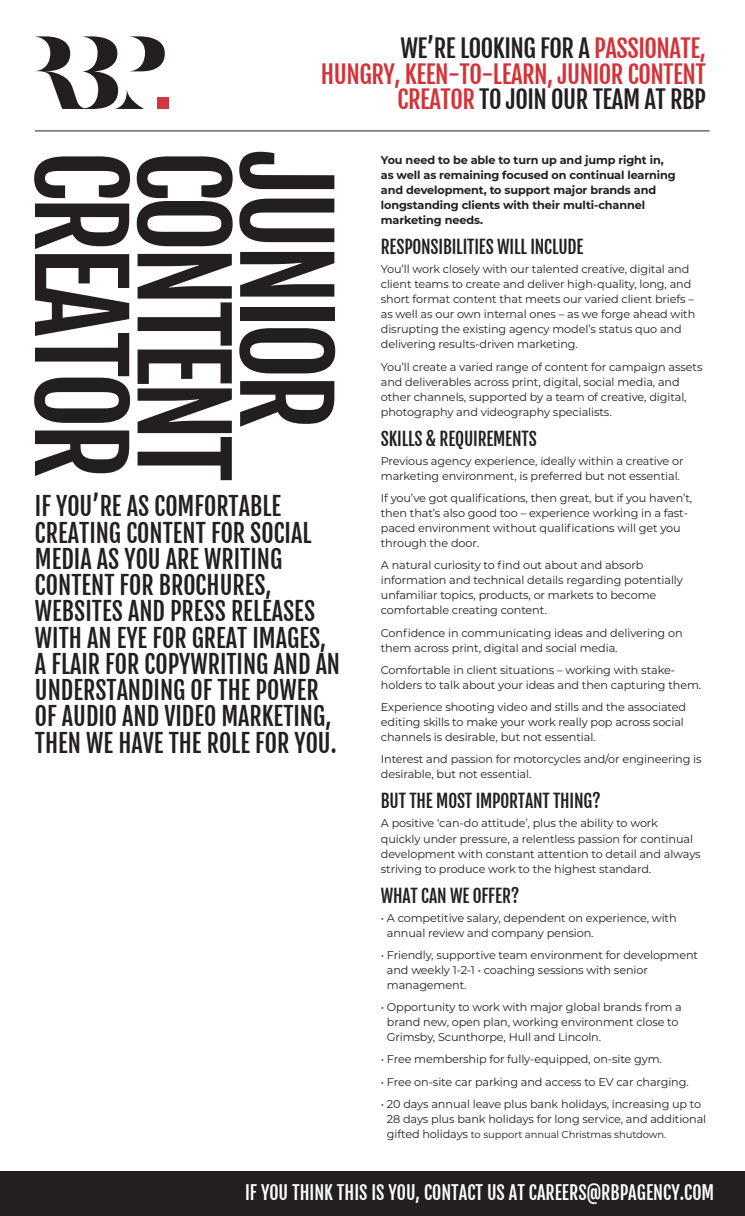
<style>
.page{position:relative;width:745px;height:1216px;background:#fff}
.page>*{position:absolute;margin:0;border:0;box-sizing:border-box;transform-origin:0 0}
.t1{font:112.88px "Fjalla One";letter-spacing:-.05em;color:#231f20}
.t2{font:25px/26.2px "Fjalla One";color:#231f20;scale:.96 1}
.t3{font:24.5px/25.6px "Fjalla One";letter-spacing:-.02em;color:#d43238;text-align:right}
.t4{font:18.75px "Fjalla One";color:#fff;scale:.96 1}
.t5{font:18.12px "Fjalla One";letter-spacing:-.01em;color:#231f20;scale:.96 1}
.t6{font:11.25px/15px "Montserrat";letter-spacing:-.01em;color:#231f20}
.t7{font:700 11.25px/15px "Montserrat";letter-spacing:-.01em;color:#231f20}
.t8{font:10px "Montserrat";letter-spacing:-.01em;color:#231f20}
.s1{color:#231f20}
.s2{font-size:11.25px}
</style>
<div class="page">
<hr style="left:35px;top:131px;width:674px;height:1px;background:#231f20">
<svg style="left:35px;top:36px;width:130px;height:73px"></svg>
<div style="left:157px;top:97px;width:12px;height:12px;background:#cf3842"></div>
<div style="left:0;top:1170px;width:744px;height:45px;background:#231f20"></div>
<p class="t3" style="left:321px;top:35px;width:386px"><span class="s1">WE’RE LOOKING FOR A</span> PASSIONATE,<br>HUNGRY, KEEN-TO-LEARN, JUNIOR CONTENT<br>CREATOR <span class="s1">TO JOIN OUR TEAM AT RBP</span></p>
<p class="t1" style="left:149px;top:151px;width:329px;rotate:90deg">CREATOR</p>
<p class="t1" style="left:251px;top:151px;width:332px;rotate:90deg">CONTENT</p>
<p class="t1" style="left:354px;top:151px;width:280px;rotate:90deg">JUNIOR</p>
<p class="t2" style="left:35px;top:493px;width:319px">IF YOU’RE AS COMFORTABLE<br>CREATING CONTENT FOR SOCIAL<br>MEDIA AS YOU ARE WRITING<br>CONTENT FOR BROCHURES,<br>WEBSITES AND PRESS RELEASES<br>WITH AN EYE FOR GREAT IMAGES,<br>A FLAIR FOR COPYWRITING AND AN<br>UNDERSTANDING OF THE POWER<br>OF AUDIO AND VIDEO MARKETING,<br>THEN WE HAVE THE ROLE FOR YOU.</p>
<p class="t7" style="left:380px;top:152px;width:296px">You need to be able to turn up and jump right in, as well as remaining focused on continual learning and development, to support major brands and longstanding clients with their multi-channel marketing needs.</p>
<p class="t5" style="left:380px;top:235px;width:212px">RESPONSIBILITIES WILL INCLUDE</p>
<p class="t6" style="left:380px;top:261px;width:316px">You’ll work closely with our talented creative, digital and client teams to create and deliver high-quality, long, and short format content that meets our varied client briefs – as well as our own internal ones – as we forge ahead with disrupting the existing agency model’s status quo and delivering results-driven marketing.</p>
<p class="t6" style="left:380px;top:358px;width:323px">You’ll create a varied range of content for campaign assets and deliverables across print, digital, social media, and other channels, supported by a team of creative, digital, photography and videography specialists.</p>
<p class="t5" style="left:380px;top:427px;width:164px">SKILLS &amp; REQUIREMENTS</p>
<p class="t6" style="left:380px;top:453px;width:304px">Previous agency experience, ideally within a creative or marketing environment, is preferred but not essential.</p>
<p class="t6" style="left:380px;top:490px;width:313px">If you’ve got qualifications, then great, but if you haven’t, then that’s also good too – experience working in a fast&shy;paced environment without qualifications will get you through the door.</p>
<p class="t6" style="left:380px;top:557px;width:303px">A natural curiosity to find out about and absorb information and technical details regarding potentially unfamiliar topics, products, or markets to become comfortable creating content.</p>
<p class="t6" style="left:380px;top:624px;width:303px">Confidence in communicating ideas and delivering on them across print, digital and social media.</p>
<p class="t6" style="left:380px;top:661px;width:322px">Comfortable in client situations – working with stake&shy;holders to talk about your ideas and then capturing them.</p>
<p class="t6" style="left:380px;top:698px;width:306px">Experience shooting video and stills and the associated editing skills to make your work really pop across social channels is desirable, but not essential.</p>
<p class="t6" style="left:380px;top:751px;width:322px">Interest and passion for motorcycles and/or engineering is desirable, but not essential.</p>
<p class="t5" style="left:380px;top:789px;width:230px">BUT THE MOST IMPORTANT THING?</p>
<p class="t6" style="left:380px;top:815px;width:321px">A positive ‘can-do attitude’, plus the ability to work<br>quickly under pressure, a relentless passion for continual development with constant attention to detail and always striving to produce work to the highest standard.</p>
<p class="t5" style="left:380px;top:884px;width:146px">WHAT CAN WE OFFER?</p>
<p class="t6" style="left:386px;top:910px;width:291px;text-indent:-6px">• A competitive salary, dependent on experience, with annual review and company pension.</p>
<p class="t6" style="left:386px;top:947px;width:312px;text-indent:-6px">• Friendly, supportive team environment for development and weekly 1-2-1 • coaching sessions with senior management.</p>
<p class="t6" style="left:386px;top:999px;width:296px;text-indent:-6px">• Opportunity to work with major global brands from a brand new, open plan, working environment close to<br>Grimsby, Scunthorpe, Hull and Lincoln.</p>
<p class="t6" style="left:380px;top:1051px;width:282px">• Free membership for fully-equipped, on-site gym.</p>
<p class="t6" style="left:380px;top:1073px;width:309px">• Free on-site car parking and access to EV car charging.</p>
<p class="t6" style="left:380px;top:1095px;width:327px;text-align:center">• 20 days annual leave plus bank holidays, increasing up to<br>28 days plus bank holidays for long service, and additional</p>
<p class="t8" style="left:386px;top:1127px;width:281px"><span class="s2">gifted holidays</span> to support annual Christmas shutdown.</p>
<p class="t4" style="left:245px;top:1181px;width:490px">IF YOU THINK THIS IS YOU, CONTACT US AT CAREERS@RBPAGENCY.COM</p>
</div>
